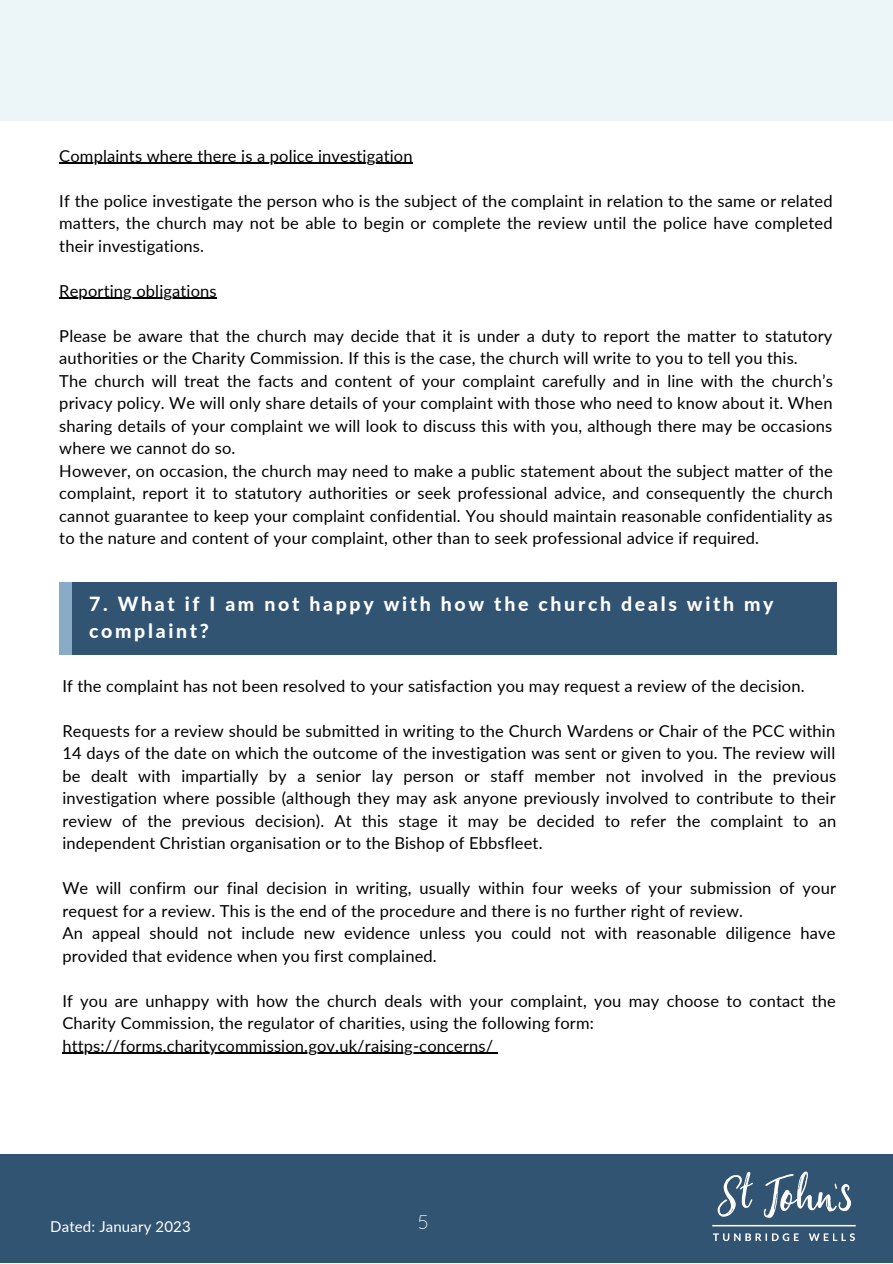
<style>
.page{position:relative;width:893px;height:1264px;background:#fff}
.page>*{position:absolute;margin:0;border:0;box-sizing:border-box;transform-origin:0 0}
.t1{font:800 19.5px/27px "Lato";letter-spacing:.135em;color:#fff}
.t2{font:300 19.5px "Quicksand";color:#ecf5f7}
.t3{font:16.5px/22.5px "Lato";letter-spacing:.01em;color:#000}
.t4{font:15px "Lato";letter-spacing:.01em;color:#fff}
</style>
<div class="page">
<div style="left:0;top:0;width:892px;height:120px;background:#ecf5f7"></div>
<div style="left:0;top:1154px;width:892px;height:108px;background:#325473"></div>
<img style="left:712px;top:1171px;width:144px;height:71px">
<hr style="left:59px;top:163px;width:354px;height:1px;background:#000">
<hr style="left:59px;top:298px;width:158px;height:1px;background:#000">
<div style="left:59px;top:582px;width:47px;height:73px;background:#89abc7"></div>
<div style="left:72px;top:582px;width:764px;height:73px;background:#325473"></div>
<hr style="left:62px;top:1052px;width:431px;height:1px;background:#000">
<p class="t3" style="left:59px;top:144px;width:355px">Complaints where there is a police investigation</p>
<p class="t3" style="left:59px;top:189px;width:774px;text-align:justify">If the police investigate the person who is the subject of the complaint in relation to the same or related matters, the church may not be able to begin or complete the review until the police have completed their investigations.</p>
<p class="t3" style="left:59px;top:279px;width:159px">Reporting obligations</p>
<p class="t3" style="left:59px;top:324px;width:775px">Please be aware that the church may decide that it is under a duty to report the matter to statutory authorities or the Charity Commission. If this is the case, the church will write to you to tell you this.<br>The church will treat the facts and content of your complaint carefully and in line with the church’s privacy policy. We will only share details of your complaint with those who need to know about it. When sharing details of your complaint we will look to discuss this with you, although there may be occasions where we cannot do so.<br>However, on occasion, the church may need to make a public statement about the subject matter of the complaint, report it to statutory authorities or seek professional advice, and consequently the church cannot guarantee to keep your complaint confidential. You should maintain reasonable confidentiality as to the nature and content of your complaint, other than to seek professional advice if required.</p>
<p class="t1" style="left:89px;top:590px;width:686px">7. What if I am not happy with how the church deals with my complaint?</p>
<p class="t3" style="left:62px;top:674px;width:743px">If the complaint has not been resolved to your satisfaction you may request a review of the decision.</p>
<p class="t3" style="left:62px;top:719px;width:775px;text-align:justify">Requests for a review should be submitted in writing to the Church Wardens or Chair of the PCC within 14 days of the date on which the outcome of the investigation was sent or given to you. The review will be dealt with impartially by a senior lay person or staff member not involved in the previous investigation where possible (although they may ask anyone previously involved to contribute to their review of the previous decision). At this stage it may be decided to refer the complaint to an independent Christian organisation or to the Bishop of Ebbsfleet.</p>
<p class="t3" style="left:62px;top:876px;width:775px">We will confirm our final decision in writing, usually within four weeks of your submission of your request for a review. This is the end of the procedure and there is no further right of review.<br>An appeal should not include new evidence unless you could not with reasonable diligence have provided that evidence when you first complained.</p>
<p class="t3" style="left:62px;top:989px;width:775px">If you are unhappy with how the church deals with your complaint, you may choose to contact the<br>Charity Commission, the regulator of charities, using the following form: https://forms.charitycommission.gov.uk/raising-concerns/</p>
<p class="t4" style="left:50px;top:1217px;width:142px">Dated: January 2023</p>
<p class="t2" style="left:418px;top:1209px;width:12px">5</p>
</div>
